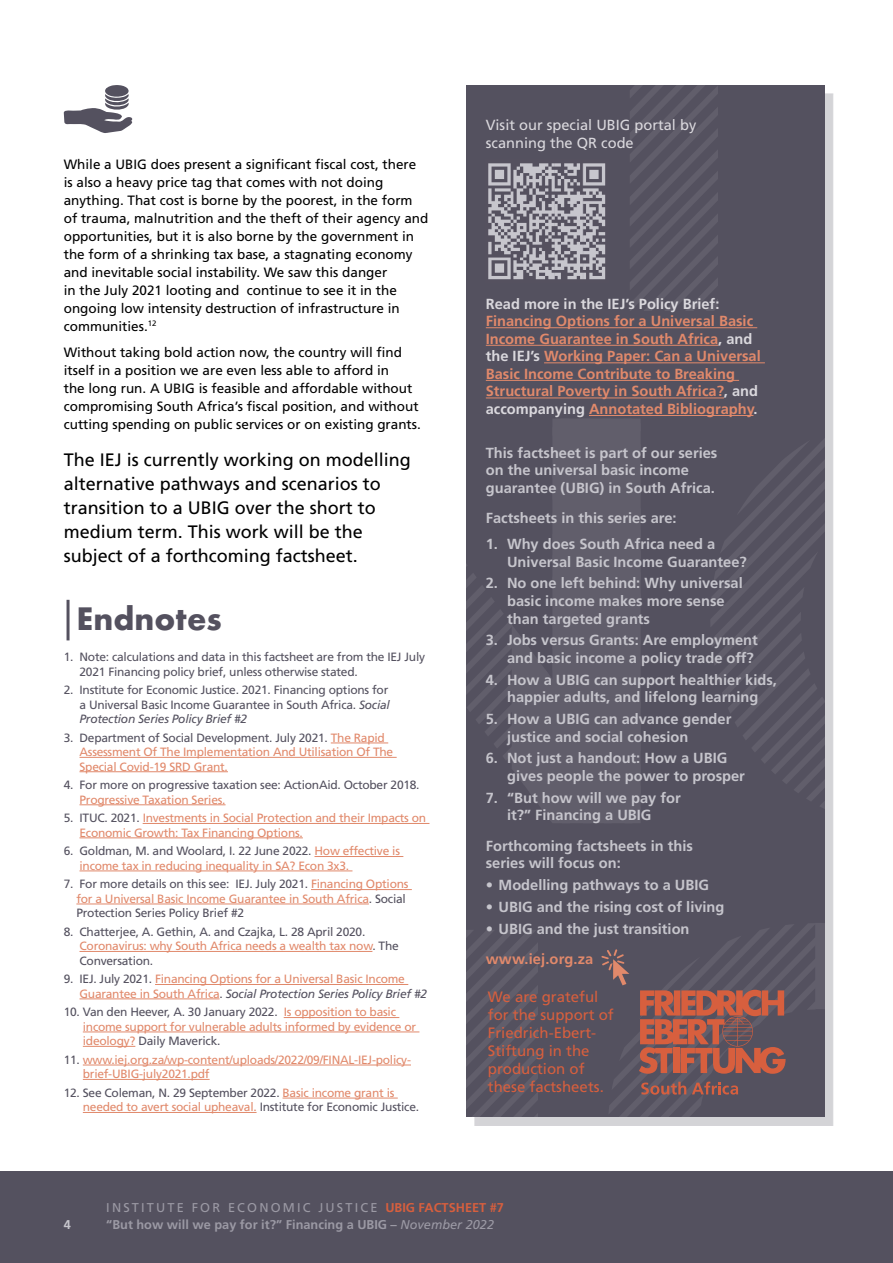
<style>
.page{position:relative;width:893px;height:1263px;background:#fff}
.page>*{position:absolute;margin:0;border:0;box-sizing:border-box;transform-origin:0 0}
.t1{font:700 30px "Futura";color:#54515f}
.t2{font:18px/24px "Frutiger LT Std";color:#000}
.t3{font:15px/18px "Frutiger LT Std";color:#d75f3e}
.t4{font:700 14.7px/17.5px "Frutiger LT Std";color:#c6c5cc}
.t5{font:700 14.7px/17.5px "Frutiger LT Std";color:#e1896b}
.t6{font:14.7px/17.5px "Frutiger LT Std";color:#dad8dd}
.t7{font:700 14.7px "Frutiger LT Std";color:#dad8dd}
.t8{font:13.5px/18px "Frutiger LT Std";color:#000}
.t9{font:700 12.75px/17.4px "Frutiger LT Std";color:#9b99a4}
.t10{font:700 12.75px "Frutiger LT Std";color:#c6c5cc}
.t11{font:12px/14.4px "Frutiger LT Std";letter-spacing:-.02em;color:#e1896b}
.t12{font:12px/14.4px "Frutiger LT Std";letter-spacing:-.02em;color:#54515f}
.s1{font-style:italic}
.s2{color:#54515f}
.s3{color:#e1896b}
.s4{font-style:italic;color:#54515f}
.s5{color:#dad8dd}
.s6{font-weight:400}
.s7{color:#d75f3e}
.s8{font-weight:400;font-style:italic}
</style>
<div class="page">
<div style="left:0;top:1171px;width:893px;height:92px;background:#54515f"></div>
<div style="left:474px;top:93px;width:359px;height:1033px;background:#54515f;opacity:.25"></div>
<div style="left:466px;top:85px;width:358px;height:1032px;background:#54515f"></div>
<svg style="left:630px;top:85px;width:88px;height:226px"></svg>
<svg style="left:466px;top:415px;width:358px;height:408px"></svg>
<svg style="left:466px;top:923px;width:358px;height:194px"></svg>
<svg style="left:639px;top:990px;width:147px;height:84px"></svg>
<svg style="left:641px;top:1082px;width:45px;height:13px"></svg>
<svg style="left:692px;top:1081px;width:46px;height:13px"></svg>
<hr style="left:486px;top:327px;width:271px;height:1px;background:#e1896b">
<hr style="left:486px;top:345px;width:232px;height:1px;background:#e1896b">
<hr style="left:544px;top:362px;width:221px;height:1px;background:#e1896b">
<hr style="left:486px;top:380px;width:253px;height:1px;background:#e1896b">
<hr style="left:486px;top:398px;width:238px;height:1px;background:#e1896b">
<hr style="left:589px;top:415px;width:164px;height:1px;background:#e1896b">
<img style="left:488px;top:163px;width:118px;height:117px">
<svg style="left:601px;top:949px;width:28px;height:36px"></svg>
<hr style="left:67px;top:600px;width:3px;height:40px;background:#54515f">
<hr style="left:331px;top:742px;width:57px;height:1px;background:#e1896b">
<hr style="left:79px;top:757px;width:318px;height:1px;background:#e1896b">
<hr style="left:79px;top:771px;width:149px;height:1px;background:#e1896b">
<hr style="left:79px;top:804px;width:147px;height:1px;background:#e1896b">
<hr style="left:143px;top:823px;width:286px;height:1px;background:#e1896b">
<hr style="left:79px;top:837px;width:224px;height:1px;background:#e1896b">
<hr style="left:314px;top:856px;width:89px;height:1px;background:#e1896b">
<hr style="left:79px;top:870px;width:273px;height:1px;background:#e1896b">
<hr style="left:311px;top:889px;width:101px;height:1px;background:#e1896b">
<hr style="left:76px;top:903px;width:293px;height:1px;background:#e1896b">
<hr style="left:79px;top:951px;width:293px;height:1px;background:#e1896b">
<hr style="left:155px;top:984px;width:253px;height:1px;background:#e1896b">
<hr style="left:79px;top:998px;width:141px;height:1px;background:#e1896b">
<hr style="left:284px;top:1017px;width:115px;height:1px;background:#e1896b">
<hr style="left:83px;top:1031px;width:336px;height:1px;background:#e1896b">
<hr style="left:83px;top:1046px;width:52px;height:1px;background:#e1896b">
<hr style="left:83px;top:1064px;width:328px;height:1px;background:#e1896b">
<hr style="left:83px;top:1079px;width:127px;height:1px;background:#e1896b">
<hr style="left:283px;top:1098px;width:115px;height:1px;background:#e1896b">
<hr style="left:83px;top:1112px;width:174px;height:1px;background:#e1896b">
<svg style="left:64px;top:85px;width:69px;height:48px"></svg>
<p class="t8" style="left:64px;top:155px;width:366px">While a UBIG does present a significant fiscal cost, there is also a heavy price tag that comes with not doing anything. That cost is borne by the poorest, in the form of trauma, malnutrition and the theft of their agency and opportunities, but it is also borne by the government in the form of a shrinking tax base, a stagnating economy and inevitable social instability. We saw this danger<br>in the July 2021 looting and continue to see it in the ongoing low intensity destruction of infrastructure in communities.<sup>12</sup></p>
<p class="t8" style="left:64px;top:343px;width:359px">Without taking bold action now, the country will find itself in a position we are even less able to afford in<br>the long run. A UBIG is feasible and affordable without compromising South Africa’s fiscal position, and without cutting spending on public services or on existing grants.</p>
<h2 class="t2" style="left:64px;top:448px;width:349px">The IEJ is currently working on modelling alternative pathways and scenarios to transition to a UBIG over the short to medium term. This work will be the subject of a forthcoming factsheet.</h2>
<h1 class="t1" style="left:77px;top:597px;width:147px">Endnotes</h1>
<p class="t12" style="left:79px;top:650px;width:347px;text-indent:-16px">1. Note: calculations and data in this factsheet are from the IEJ July<br>2021 Financing policy brief, unless otherwise stated.</p>
<p class="t12" style="left:79px;top:683px;width:312px;text-indent:-16px">2. Institute for Economic Justice. 2021. Financing options for a Universal Basic Income Guarantee in South Africa. <span class="s1">Social<br>Protection Series Policy Brief #2</span></p>
<p class="t11" style="left:79px;top:730px;width:315px;text-indent:-16px"><span class="s2">3. Department of Social Development. July 2021.</span> The Rapid<br>Assessment Of The Implementation And Utilisation Of The<br>Special Covid-19 SRD Grant.</p>
<p class="t12" style="left:64px;top:778px;width:357px">4. For more on progressive taxation see: ActionAid. October 2018.</p>
<p class="t11" style="left:79px;top:792px;width:148px">Progressive Taxation Series.</p>
<p class="t11" style="left:79px;top:811px;width:348px;text-indent:-16px"><span class="s2">5. ITUC. 2021.</span> Investments in Social Protection and their Impacts on<br>Economic Growth: Tax Financing Options.</p>
<p class="t11" style="left:79px;top:844px;width:322px;text-indent:-16px"><span class="s2">6. Goldman, M. and Woolard, I. 22 June 2022.</span> How effective is income tax in reducing inequality in SA? Econ 3x3.</p>
<p class="t12" style="left:76px;top:877px;width:334px;text-indent:-13px">7. For more details on this see: IEJ. July 2021. <span class="s3">Financing Options for a Universal Basic Income Guarantee in South Africa</span>. Social<br>Protection Series Policy Brief #2</p>
<p class="t12" style="left:79px;top:924px;width:321px;text-indent:-16px">8. Chatterjee, A. Gethin, A. and Czajka, L. 28 April 2020.<br><span class="s3">Coronavirus: why South Africa needs a wealth tax now</span>. The<br>Conversation.</p>
<p class="t11" style="left:79px;top:972px;width:349px;text-indent:-16px"><span class="s2">9. IEJ. July 2021.</span> Financing Options for a Universal Basic Income<br>Guarantee in South Africa<span class="s2">.</span> <span class="s4">Social Protection Series Policy Brief #2</span></p>
<p class="t11" style="left:83px;top:1005px;width:335px;text-indent:-19px"><span class="s2">10. Van den Heever, A. 30 January 2022.</span> Is opposition to basic income support for vulnerable adults informed by evidence or ideology? <span class="s2">Daily Maverick.</span></p>
<p class="t11" style="left:83px;top:1052px;width:330px;text-indent:-19px"><span class="s2">11.</span> www.iej.org.za/wp-content/uploads/2022/09/FINAL-IEJ-policy&shy;brief-UBIG-july2021.pdf</p>
<p class="t12" style="left:83px;top:1085px;width:338px;text-indent:-19px">12. See Coleman, N. 29 September 2022. <span class="s3">Basic income grant is needed to avert social upheaval.</span> Institute for Economic Justice.</p>
<p class="t6" style="left:486px;top:116px;width:212px">Visit our special UBIG portal by scanning the QR code</p>
<p class="t7" style="left:486px;top:295px;width:235px">Read more in the IEJ’s Policy Brief:</p>
<p class="t5" style="left:486px;top:312px;width:276px">Financing Options for a Universal Basic Income Guarantee in South Africa<span class="s5">, and the IEJ’s</span> Working Paper: Can a Universal Basic Income Contribute to Breaking Structural Poverty in South Africa?<span class="s5">, and accompanying</span> Annotated Bibliography<span class="s5">.</span></p>
<p class="t4" style="left:486px;top:444px;width:233px">This factsheet is part of our series on the universal basic income guarantee (UBIG) in South Africa.</p>
<p class="t4" style="left:486px;top:509px;width:192px">Factsheets in this series are:</p>
<p class="t4" style="left:507px;top:535px;width:241px;text-indent:-21px">1. Why does South Africa need a<br>Universal Basic Income Guarantee?</p>
<p class="t4" style="left:507px;top:575px;width:237px;text-indent:-21px">2. No one left behind: Why universal basic income makes more sense than targeted grants</p>
<p class="t4" style="left:486px;top:631px;width:274px;text-align:right">3. Jobs versus Grants: Are employment and basic income a policy trade off?</p>
<p class="t4" style="left:486px;top:671px;width:293px;text-align:center">4. How a UBIG can support healthier kids, happier adults, and lifelong learning</p>
<p class="t4" style="left:507px;top:710px;width:226px;text-indent:-21px">5. How a UBIG can advance gender justice and social cohesion</p>
<p class="t4" style="left:507px;top:750px;width:239px;text-indent:-21px">6. Not just a handout: How a UBIG gives people the power to prosper</p>
<p class="t4" style="left:486px;top:789px;width:196px;text-align:center">7. “But how will we pay for it?” Financing a UBIG</p>
<p class="t4" style="left:486px;top:837px;width:209px">Forthcoming factsheets in this series will focus on:</p>
<p class="t4" style="left:486px;top:876px;width:225px">• Modelling pathways to a UBIG</p>
<p class="t4" style="left:486px;top:898px;width:240px">• UBIG and the rising cost of living</p>
<p class="t4" style="left:486px;top:920px;width:205px">• UBIG and the just transition</p>
<p class="t5" style="left:486px;top:950px;width:109px">www.iej.org.za</p>
<p class="t3" style="left:488px;top:988px;width:127px">We are grateful for the support of<br>Friedrich-Ebert-<br>Stiftung in the production of these factsheets.</p>
<p class="t10" style="left:64px;top:1217px;width:9px">4</p>
<p class="t9" style="left:106px;top:1198px;width:399px"><span class="s6">INSTITUTE FOR ECONOMIC JUSTICE</span> <span class="s7">UBIG FACTSHEET #7 </span>“But how will we pay for it?” Financing a UBIG – <span class="s8">November 2022</span></p>
</div>
